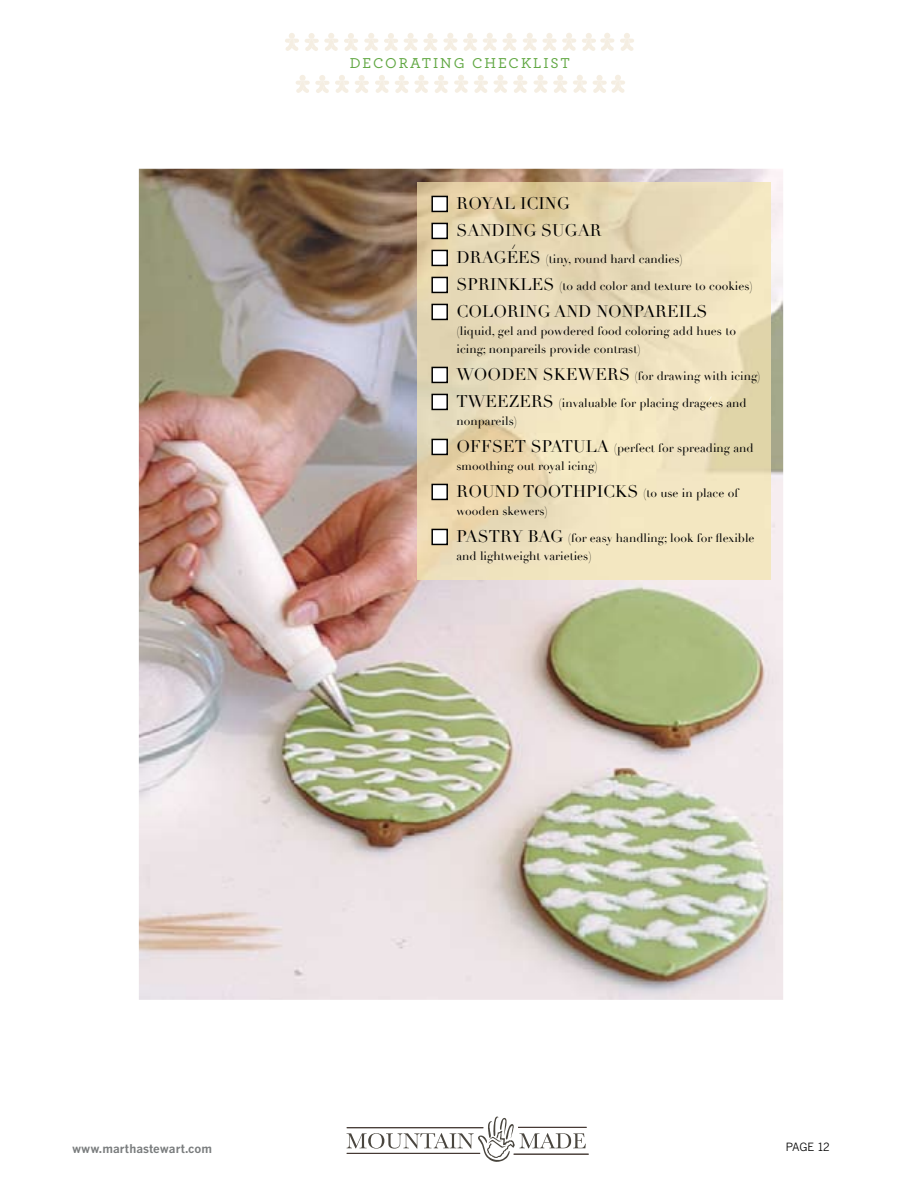
<style>
.page{position:relative;width:918px;height:1188px;background:#fff}
.page>*{position:absolute;margin:0;border:0;box-sizing:border-box;transform-origin:0 0}
.t1{font:16.5px/27px "Didot";color:#000}
.t2{font:15px "Archer";letter-spacing:.13em;color:#60a742}
.t3{font:12px/18px "Didot";color:#000}
.t4{font:700 12px "MSL Gothic";letter-spacing:.005em;color:#797c7d}
.t5{font:11.25px "MSL Gothic";letter-spacing:-.015em;color:#000}
.t6{font:500 6px "MSL Gothic";color:#000}
.t7{font:500 6px "MSL Gothic";color:#fff}
.s1{font-size:16.5px}
.s2{font-size:12px}
</style>
<div class="page">
<img style="left:139px;top:169px;width:644px;height:831px">
<img style="left:417px;top:182px;width:353px;height:397px">
<svg style="left:431px;top:196px;width:17px;height:16px"></svg>
<svg style="left:431px;top:223px;width:17px;height:16px"></svg>
<svg style="left:431px;top:250px;width:17px;height:16px"></svg>
<svg style="left:431px;top:277px;width:17px;height:16px"></svg>
<svg style="left:431px;top:304px;width:17px;height:16px"></svg>
<svg style="left:431px;top:367px;width:17px;height:16px"></svg>
<svg style="left:431px;top:394px;width:17px;height:16px"></svg>
<svg style="left:431px;top:439px;width:17px;height:16px"></svg>
<svg style="left:431px;top:484px;width:17px;height:16px"></svg>
<svg style="left:431px;top:529px;width:17px;height:16px"></svg>
<svg style="left:285px;top:33px;width:14px;height:18px"></svg>
<svg style="left:305px;top:33px;width:33px;height:18px"></svg>
<svg style="left:344px;top:33px;width:14px;height:18px"></svg>
<svg style="left:364px;top:33px;width:14px;height:18px"></svg>
<svg style="left:384px;top:33px;width:14px;height:18px"></svg>
<svg style="left:404px;top:33px;width:73px;height:18px"></svg>
<svg style="left:483px;top:33px;width:14px;height:18px"></svg>
<svg style="left:503px;top:33px;width:14px;height:18px"></svg>
<svg style="left:523px;top:33px;width:14px;height:18px"></svg>
<svg style="left:543px;top:33px;width:33px;height:18px"></svg>
<svg style="left:582px;top:33px;width:32px;height:18px"></svg>
<svg style="left:620px;top:33px;width:14px;height:18px"></svg>
<svg style="left:296px;top:75px;width:53px;height:18px"></svg>
<svg style="left:355px;top:75px;width:14px;height:18px"></svg>
<svg style="left:375px;top:75px;width:14px;height:18px"></svg>
<svg style="left:395px;top:75px;width:53px;height:18px"></svg>
<svg style="left:454px;top:75px;width:14px;height:18px"></svg>
<svg style="left:474px;top:75px;width:14px;height:18px"></svg>
<svg style="left:494px;top:75px;width:33px;height:18px"></svg>
<svg style="left:534px;top:75px;width:33px;height:18px"></svg>
<svg style="left:573px;top:75px;width:14px;height:18px"></svg>
<svg style="left:593px;top:75px;width:32px;height:18px"></svg>
<svg style="left:347px;top:1117px;width:239px;height:45px"></svg>
<hr style="left:514px;top:1154px;width:75px;height:1px;background:#433530">
<hr style="left:518px;top:1127px;width:69px;height:1px;background:#433530">
<p class="t2" style="left:350px;top:54px;width:222px">DECORATING CHECKLIST</p>
<h1 class="t1" style="left:456px;top:191px;width:147px">ROYAL ICING<br>SANDING SUGAR</h1>
<p class="t3" style="left:456px;top:251px;width:228px"><span class="s1">DRAGEES</span> (tiny, round hard candies)</p>
<p class="t3" style="left:456px;top:278px;width:298px"><span class="s1">SPRINKLES</span> (to add color and texture to cookies)</p>
<h1 class="t1" style="left:456px;top:299px;width:253px">COLORING AND NONPAREILS</h1>
<p class="t3" style="left:456px;top:323px;width:281px">(liquid, gel and powdered food coloring add hues to icing; nonpareils provide contrast)</p>
<p class="t3" style="left:456px;top:368px;width:306px"><span class="s1">WOODEN SKEWERS</span> (for drawing with icing)</p>
<p class="t3" style="left:456px;top:395px;width:292px"><span class="s1">TWEEZERS</span> (invaluable for placing dragees and nonpareils)</p>
<p class="t3" style="left:456px;top:440px;width:299px"><span class="s1">OFFSET SPATULA</span> (perfect for spreading and smoothing out royal icing)</p>
<h1 class="t1" style="left:456px;top:479px;width:283px">ROUND TOOTHPICKS <span class="s2">(to use in place of</span></h1>
<p class="t3" style="left:456px;top:503px;width:93px">wooden skewers)</p>
<p class="t3" style="left:456px;top:530px;width:300px"><span class="s1">PASTRY BAG</span> (for easy handling; look for flexible and lightweight varieties)</p>
<p class="t6" style="left:512px;top:243px;width:5px">/</p>
<p class="t7" style="left:709px;top:395px;width:5px">/</p>
<p class="t4" style="left:72px;top:1141px;width:142px">www.marthastewart.com</p>
<p class="t5" style="left:786px;top:1140px;width:45px">PAGE 12</p>
</div>
